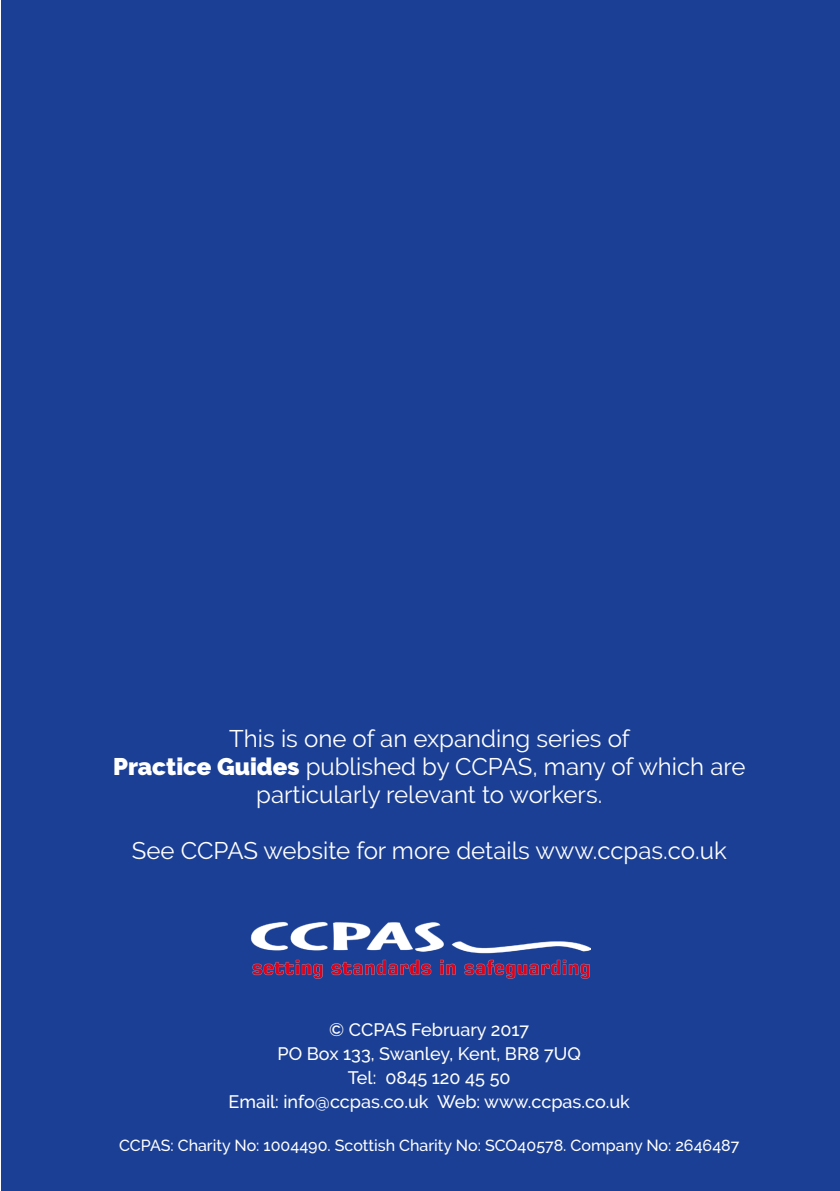
<style>
.page{position:relative;width:840px;height:1191px;background:#fff}
.page>*{position:absolute;margin:0;border:0;box-sizing:border-box;transform-origin:0 0}
.t1{font:24px/28px "Raleway";color:#fff;text-align:center}
.t2{font:500 18px "Raleway";color:#fff}
.t3{font:500 16px "Raleway";color:#fff}
.s1{font-weight:900}
</style>
<div class="page">
<div style="left:2px;top:0;width:837px;height:1191px;background:#1b3f94"></div>
<img style="left:250px;top:922px;width:340px;height:57px">
<p class="t1" style="left:229px;top:725px;width:402px">This is one of an expanding series of</p>
<p class="t1" style="left:113px;top:753px;width:633px"><span class="s1">Practice Guides</span> published by CCPAS, many of which are particularly relevant to workers.</p>
<p class="t1" style="left:132px;top:837px;width:596px">See CCPAS website for more details www.ccpas.co.uk</p>
<p class="t2" style="left:329px;top:1018px;width:201px">© CCPAS February 2017</p>
<p class="t2" style="left:277px;top:1042px;width:304px">PO Box 133, Swanley, Kent, BR8 7UQ</p>
<p class="t2" style="left:348px;top:1066px;width:164px">Tel: 0845 120 45 50</p>
<p class="t2" style="left:228px;top:1090px;width:403px">Email: info@ccpas.co.uk Web: www.ccpas.co.uk</p>
<p class="t3" style="left:119px;top:1135px;width:621px">CCPAS: Charity No: 1004490. Scottish Charity No: SCO40578. Company No: 2646487</p>
</div>
